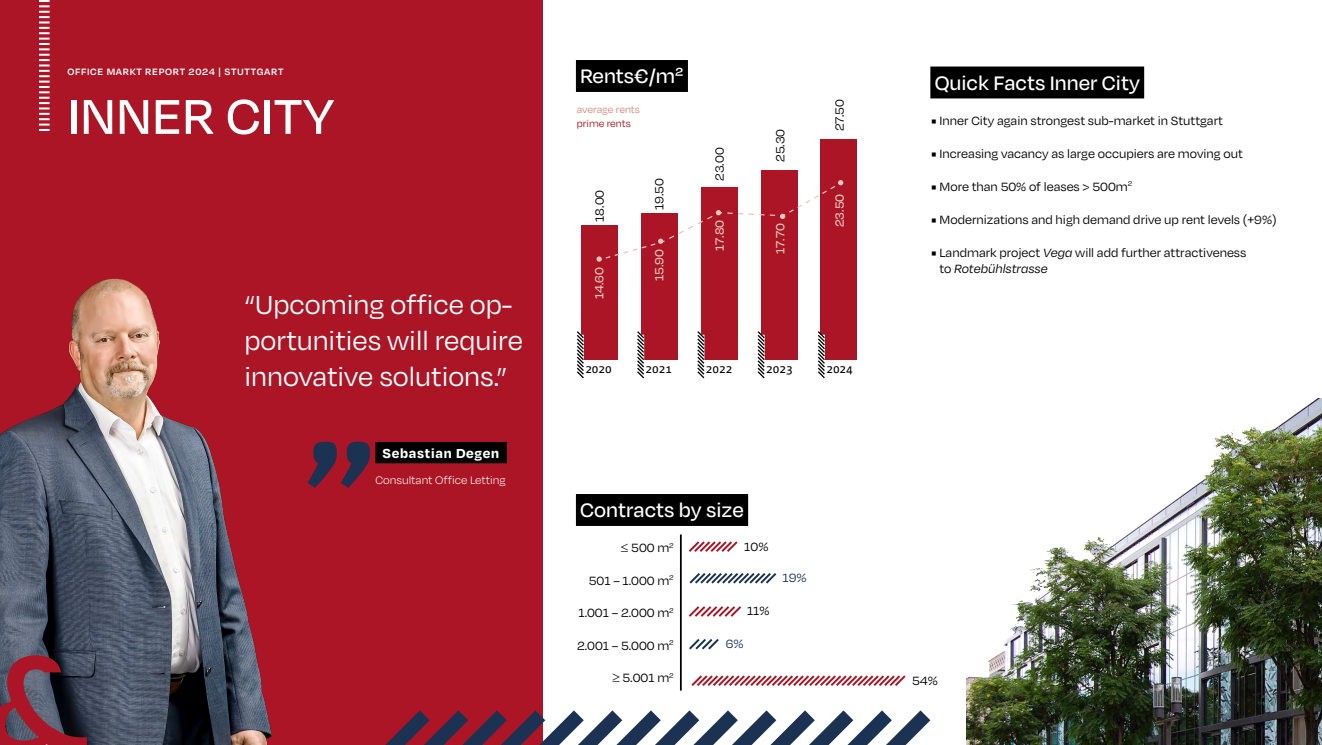
<style>
.page{position:relative;width:1322px;height:745px;background:#fff}
.page>*{position:absolute;margin:0;border:0;box-sizing:border-box;transform-origin:0 0}
.t1{font:500 56.25px "Degular";color:#fff}
.t2{font:30px/36px "Degular";color:#fff}
.t3{font:500 22.5px "Degular";color:#fff}
.t4{font:700 15px "Degular";letter-spacing:.05em;color:#fff}
.t5{font:13.75px/16.5px "Degular";color:#000}
.t6{font:500 13.75px "Degular";color:#eac6bd}
.t7{font:13.75px "Degular";color:#1b3253}
.t8{font:300 12.5px "Degular";color:#fff}
.t9{font:12.5px "Camingo Dos Pro";color:#000}
.t10{font:11.25px "Degular";color:#d48b7f}
.t11{font:11.25px "Degular";color:#ac1525}
.t12{font:600 10.62px "Degular";letter-spacing:.065em;color:#fff}
.s1{font-family:"Minion Pro"}
.s2{font-style:italic}
</style>
<div class="page">
<div style="left:0;top:0;width:542px;height:744px;background:#ac1525"></div>
<div style="left:761px;top:170px;width:37px;height:189px;background:#ac1525"></div>
<div style="left:701px;top:187px;width:37px;height:172px;background:#ac1525"></div>
<div style="left:640px;top:213px;width:37px;height:146px;background:#ac1525"></div>
<div style="left:580px;top:225px;width:37px;height:134px;background:#ac1525"></div>
<div style="left:820px;top:139px;width:37px;height:220px;background:#ac1525"></div>
<svg style="left:39px;top:0;width:11px;height:131px"></svg>
<svg style="left:386px;top:695px;width:545px;height:49px"></svg>
<div style="left:930px;top:66px;width:214px;height:32px;background:#000"></div>
<svg style="left:577px;top:329px;width:8px;height:50px"></svg>
<svg style="left:637px;top:329px;width:8px;height:50px"></svg>
<svg style="left:697px;top:331px;width:9px;height:48px"></svg>
<svg style="left:757px;top:331px;width:9px;height:48px"></svg>
<svg style="left:818px;top:331px;width:8px;height:48px"></svg>
<svg style="left:596px;top:180px;width:247px;height:81px"></svg>
<svg style="left:688px;top:541px;width:50px;height:11px"></svg>
<svg style="left:689px;top:573px;width:88px;height:11px"></svg>
<svg style="left:688px;top:606px;width:53px;height:11px"></svg>
<svg style="left:689px;top:639px;width:30px;height:11px"></svg>
<hr style="left:680px;top:534px;width:2px;height:156px;background:#000">
<svg style="left:691px;top:675px;width:215px;height:11px"></svg>
<img style="left:0;top:278px;width:272px;height:466px">
<div style="left:375px;top:441px;width:132px;height:22px;background:#000"></div>
<svg style="left:307px;top:441px;width:63px;height:46px"></svg>
<img style="left:966px;top:398px;width:356px;height:346px">
<svg style="left:0;top:655px;width:87px;height:89px"></svg>
<div style="left:576px;top:493px;width:172px;height:32px;background:#000"></div>
<div style="left:576px;top:60px;width:112px;height:32px;background:#000"></div>
<p class="t12" style="left:67px;top:65px;width:218px">OFFICE MARKT REPORT 2024 | STUTTGART</p>
<h1 class="t1" style="left:67px;top:82px;width:268px">INNER CITY</h1>
<h2 class="t2" style="left:244px;top:285px;width:280px">“Upcoming office op&shy;portunities will require innovative solutions.”</h2>
<p class="t4" style="left:382px;top:443px;width:118px">Sebastian Degen</p>
<p class="t8" style="left:375px;top:472px;width:132px">Consultant Office Letting</p>
<h3 class="t3" style="left:580px;top:62px;width:105px">Rents€/m²</h3>
<p class="t10" style="left:577px;top:103px;width:65px">average rents</p>
<p class="t11" style="left:577px;top:116px;width:56px">prime rents</p>
<p class="t5" style="left:591px;top:221px;width:33px;rotate:-90deg">18.00</p>
<p class="t6" style="left:591px;top:299px;width:34px;rotate:-90deg">14.60</p>
<p class="t5" style="left:650px;top:210px;width:33px;rotate:-90deg">19.50</p>
<p class="t6" style="left:651px;top:281px;width:34px;rotate:-90deg">15.90</p>
<p class="t5" style="left:711px;top:181px;width:35px;rotate:-90deg">23.00</p>
<p class="t5" style="left:771px;top:162px;width:35px;rotate:-90deg">25.30</p>
<p class="t6" style="left:711px;top:251px;width:33px;rotate:-90deg">17.80</p>
<p class="t6" style="left:772px;top:254px;width:32px;rotate:-90deg">17.70</p>
<p class="t5" style="left:831px;top:131px;width:34px;rotate:-90deg">27.50</p>
<p class="t6" style="left:831px;top:227px;width:35px;rotate:-90deg">23.50</p>
<p class="t9" style="left:585px;top:361px;width:28px">2020</p>
<p class="t9" style="left:645px;top:361px;width:28px">2021</p>
<p class="t9" style="left:706px;top:361px;width:28px">2022</p>
<p class="t9" style="left:766px;top:361px;width:28px">2023</p>
<p class="t9" style="left:826px;top:361px;width:28px">2024</p>
<h3 class="t3" style="left:580px;top:496px;width:165px">Contracts by size</h3>
<h3 class="t3" style="left:934px;top:69px;width:207px">Quick Facts Inner City</h3>
<p class="t5" style="left:931px;top:112px;width:293px"><span class="s1">■</span> Inner City again strongest sub-market in Stuttgart</p>
<p class="t5" style="left:931px;top:145px;width:313px"><span class="s1">■</span> Increasing vacancy as large occupiers are moving out</p>
<p class="t5" style="left:931px;top:178px;width:202px"><span class="s1">■</span> More than 50% of leases &gt; 500m<sup>2</sup></p>
<p class="t5" style="left:931px;top:211px;width:347px"><span class="s1">■</span> Modernizations and high demand drive up rent levels (+9%)</p>
<p class="t5" style="left:939px;top:244px;width:308px;text-indent:-8px"><span class="s1">■</span> Landmark project <span class="s2">Vega</span> will add further attractiveness to <span class="s2">Rotebühlstrasse</span></p>
<p class="t5" style="left:621px;top:539px;width:54px">≤ 500 m<sup>2</sup></p>
<p class="t5" style="left:744px;top:537px;width:26px">10%</p>
<p class="t5" style="left:589px;top:571px;width:87px">501 – 1.000 m<sup>2</sup></p>
<p class="t5" style="left:578px;top:604px;width:97px">1.001 – 2.000 m<sup>2</sup></p>
<p class="t5" style="left:577px;top:636px;width:98px">2.001 – 5.000 m<sup>2</sup></p>
<p class="t5" style="left:612px;top:669px;width:63px">≥ 5.001 m<sup>2</sup></p>
<p class="t5" style="left:912px;top:671px;width:27px">54%</p>
<p class="t7" style="left:782px;top:568px;width:26px">19%</p>
<p class="t5" style="left:747px;top:602px;width:24px">11%</p>
<p class="t7" style="left:726px;top:635px;width:19px">6%</p>
</div>
